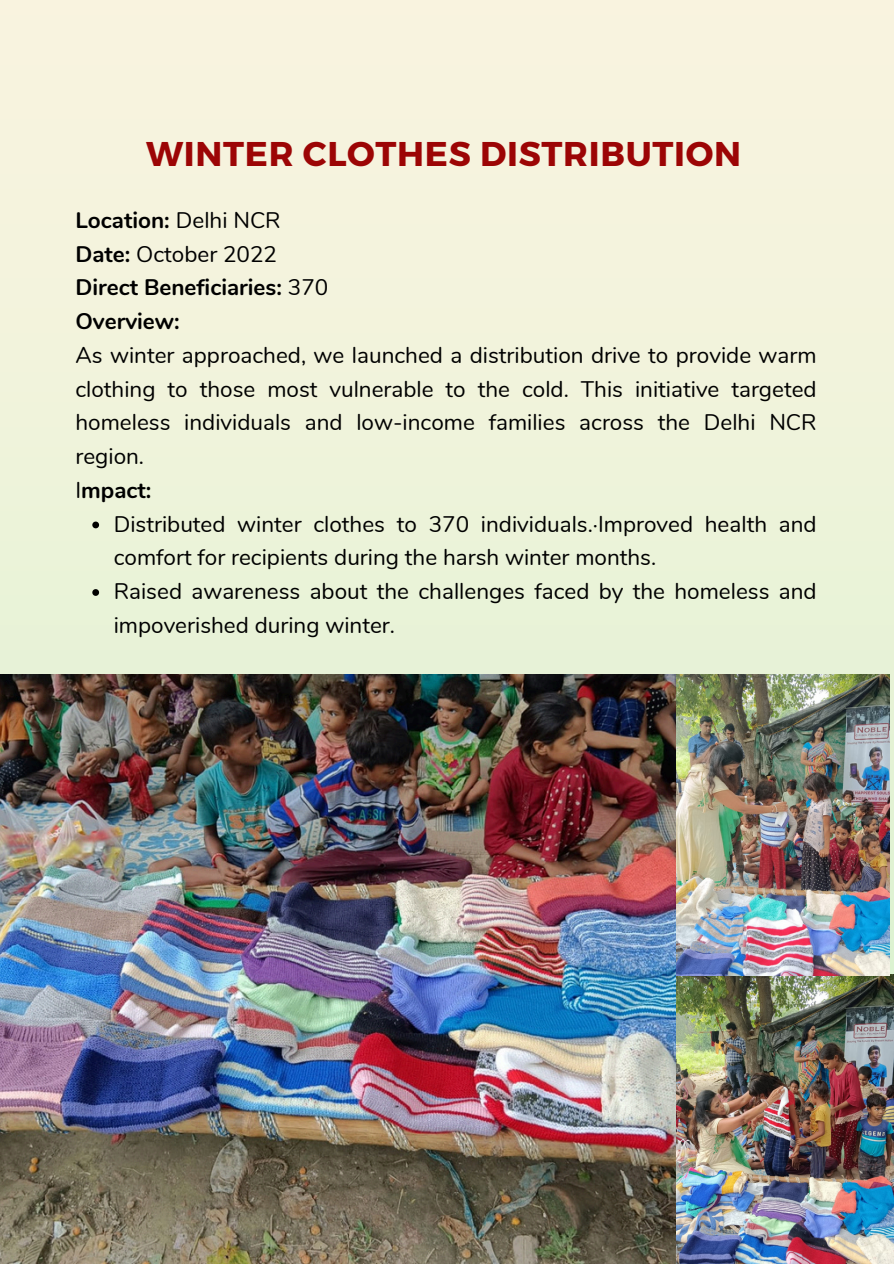
<style>
.page{position:relative;width:894px;height:1264px;background:#fff}
.page>*{position:absolute;margin:0;border:0;box-sizing:border-box;transform-origin:0 0}
.t1{font:700 34.35px "Montserrat";letter-spacing:.02em;color:#9c0505}
.t2{font:22.5px/33.8px "Nunito";color:#000}
.t3{font:700 22.5px "Nunito";color:#000}
.s1{font-weight:400}
.s2{font-weight:700}
</style>
<div class="page">
<div style="left:0;top:0;width:893px;height:1263px;background:#f2f3dc"></div>
<img style="left:0;top:674px;width:676px;height:589px">
<img style="left:676px;top:974px;width:216px;height:289px">
<img style="left:676px;top:674px;width:213px;height:301px">
<svg style="left:92px;top:521px;width:7px;height:7px"></svg>
<svg style="left:92px;top:589px;width:7px;height:7px"></svg>
<p class="t1" style="left:146px;top:131px;width:596px">WINTER CLOTHES DISTRIBUTION</p>
<p class="t3" style="left:75px;top:205px;width:207px">Location: <span class="s1">Delhi NCR</span></p>
<h2 class="t2" style="left:75px;top:237px;width:203px"><span class="s2">Date:</span> October 2022</h2>
<p class="t3" style="left:75px;top:272px;width:254px">Direct Beneficiaries: <span class="s1">370</span></p>
<p class="t3" style="left:75px;top:306px;width:106px">Overview:</p>
<p class="t2" style="left:75px;top:338px;width:742px;text-align:justify">As winter approached, we launched a distribution drive to provide warm clothing to those most vulnerable to the cold. This initiative targeted homeless individuals and low-income families across the Delhi NCR region.</p>
<p class="t3" style="left:75px;top:475px;width:77px"><span class="s1">I</span>mpact:</p>
<p class="t2" style="left:114px;top:507px;width:704px">Distributed winter clothes to 370 individuals.·Improved health and comfort for recipients during the harsh winter months.</p>
<p class="t2" style="left:114px;top:575px;width:704px">Raised awareness about the challenges faced by the homeless and impoverished during winter.</p>
</div>
